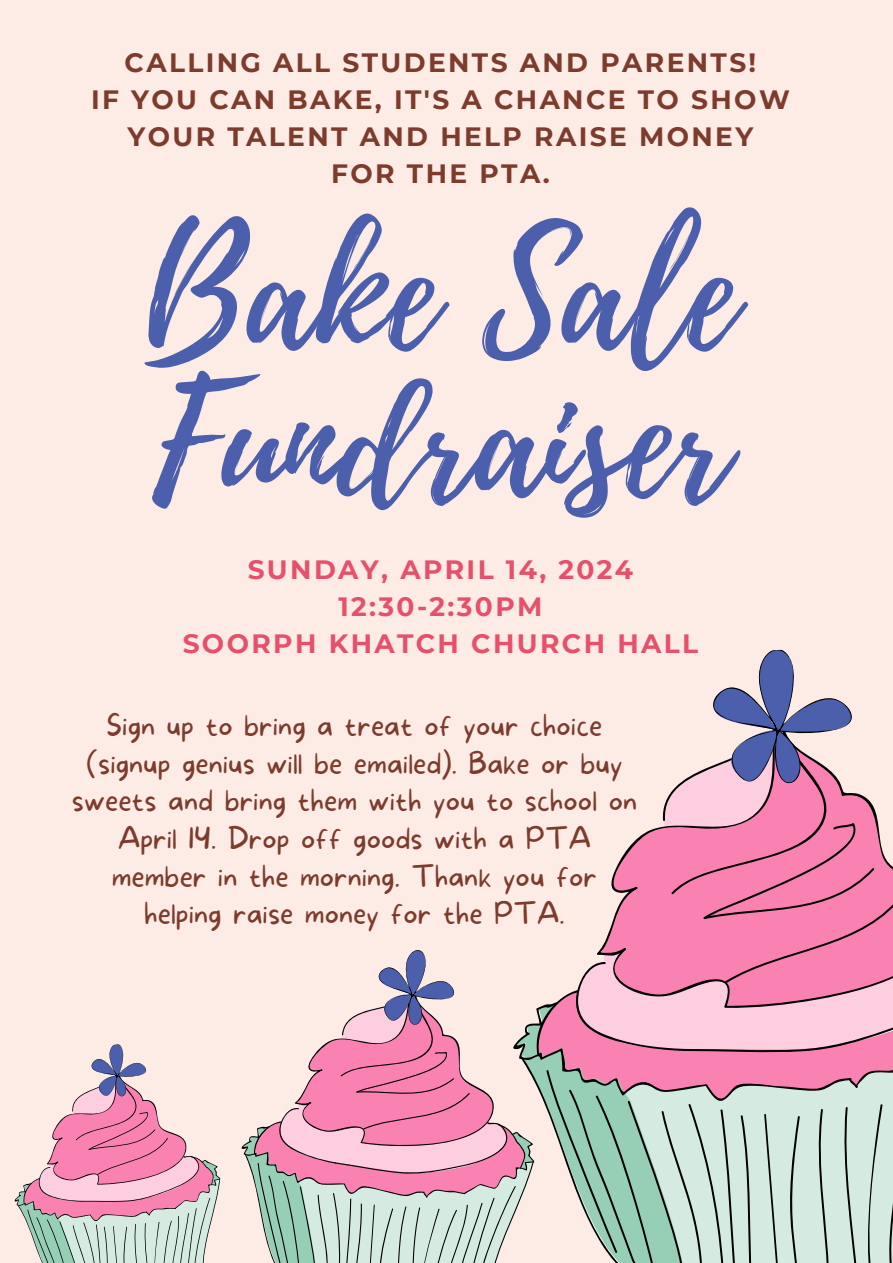
<style>
.page{position:relative;width:893px;height:1263px;background:#fdece5}
.page>*{position:absolute;margin:0;border:0;box-sizing:border-box;transform-origin:0 0}
.t1{font:158.85px/147.4px "Playlist Script";color:#4b5fad}
.t2{font:100 29.25px/37.7px "More Sugar";color:#7d3b2c;text-align:center}
.t3{font:700 26.47px/37.1px "Montserrat";letter-spacing:.09em;color:#7d3b2c;text-align:center}
.t4{font:700 26.47px/37.1px "Montserrat";letter-spacing:.09em;color:#e6506a;text-align:center}
</style>
<div class="page">
<svg style="left:14px;top:649px;width:879px;height:614px"></svg>
<h1 class="t3" style="left:91px;top:44px;width:700px">CALLING ALL STUDENTS AND PARENTS!<br>IF YOU CAN BAKE, IT'S A CHANCE TO SHOW<br>YOUR TALENT AND HELP RAISE MONEY<br>FOR THE PTA.</h1>
<h2 class="t1" style="left:144px;top:225px;width:593px">Bake Sale<br>Fundraiser</h2>
<h2 class="t4" style="left:183px;top:551px;width:517px">SUNDAY, APRIL 14, 2024<br>12:30-2:30PM<br>SOORPH KHATCH CHURCH HALL</h2>
<p class="t2" style="left:72px;top:708px;width:566px">Sign up to bring a treat of your choice (signup genius will be emailed). Bake or buy sweets and bring them with you to school on April 14. Drop off goods with a PTA member in the morning. Thank you for helping raise money for the PTA.</p>
</div>
